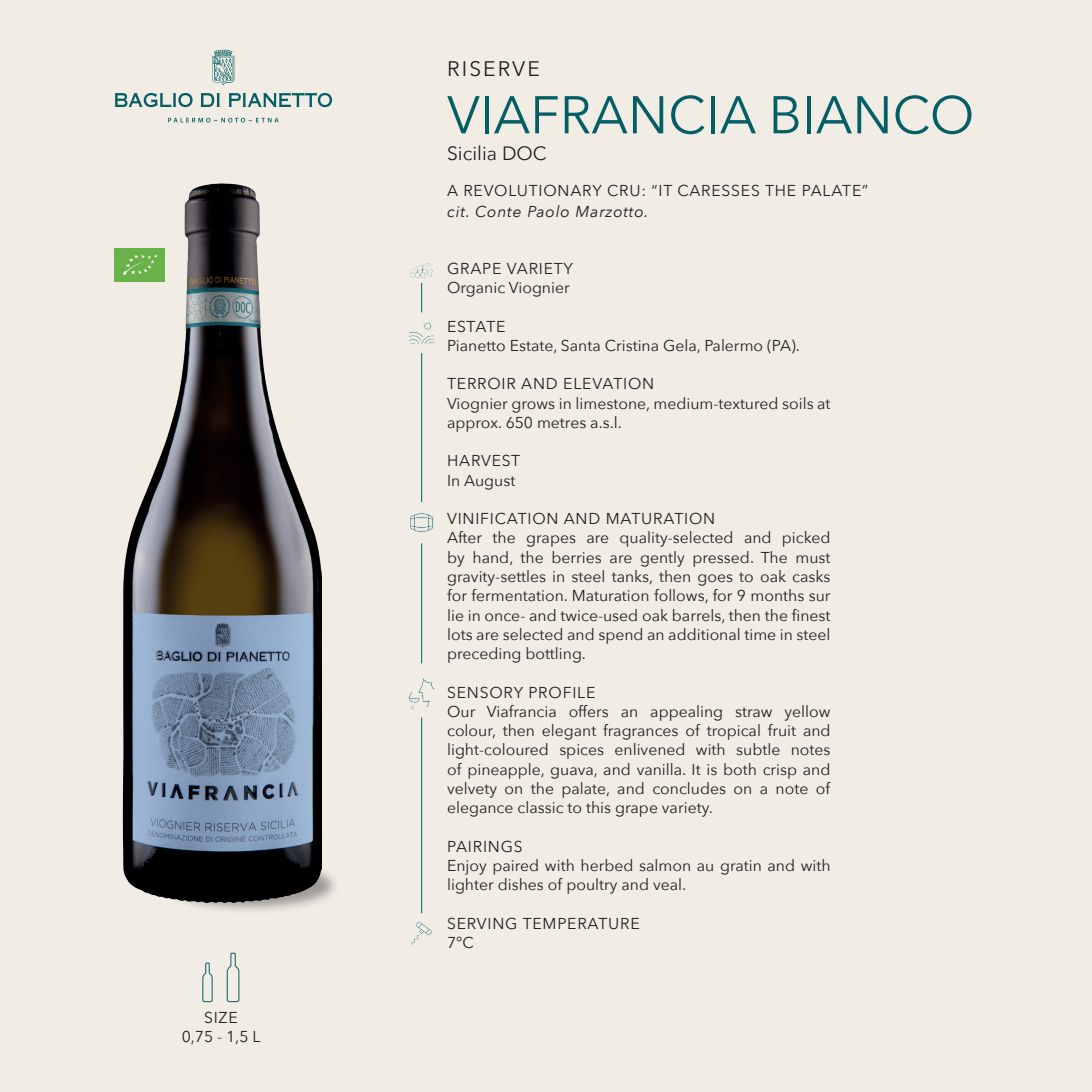
<style>
.page{position:relative;width:1092px;height:1092px;background:#fff}
.page>*{position:absolute;margin:0;border:0;box-sizing:border-box;transform-origin:0 0}
.t1{font:52.5px "Avenir Next";color:#045e65}
.t2{font:21px "Avenir Next";letter-spacing:.1em;color:#231f20}
.t3{font:19.25px "Avenir Next";color:#231f20}
.t4{font:15.75px/19.2px "Avenir Next";color:#231f20}
.t5{font:15.75px/19.2px "Avenir Next";letter-spacing:.05em;color:#231f20}
.t6{font:italic 15.75px "Avenir Next";letter-spacing:.05em;color:#231f20}
</style>
<div class="page">
<div style="left:0;top:0;width:1091px;height:1091px;background:#f1ece4"></div>
<svg style="left:202px;top:962px;width:11px;height:40px"></svg>
<svg style="left:226px;top:952px;width:14px;height:50px"></svg>
<div style="left:160px;top:855px;width:180px;height:59px;background:#231f20;opacity:.75"></div>
<svg style="left:212px;top:50px;width:22px;height:35px"></svg>
<svg style="left:115px;top:93px;width:217px;height:14px"></svg>
<svg style="left:168px;top:118px;width:110px;height:4px"></svg>
<svg style="left:411px;top:922px;width:21px;height:23px"></svg>
<svg style="left:408px;top:322px;width:26px;height:22px"></svg>
<hr style="left:421px;top:353px;width:1px;height:149px;background:#045e65">
<hr style="left:421px;top:543px;width:1px;height:120px;background:#045e65">
<hr style="left:421px;top:717px;width:1px;height:196px;background:#045e65">
<svg style="left:410px;top:513px;width:24px;height:20px"></svg>
<svg style="left:408px;top:677px;width:27px;height:32px"></svg>
<img style="left:120px;top:184px;width:201px;height:718px">
<svg style="left:409px;top:262px;width:24px;height:50px"></svg>
<div style="left:115px;top:248px;width:50px;height:33px;background:#69b149"></div>
<svg style="left:122px;top:254px;width:36px;height:22px"></svg>
<p class="t4" style="left:182px;top:1007px;width:80px;text-align:center">SIZE<br>0,75 - 1,5 L</p>
<h2 class="t2" style="left:447px;top:51px;width:94px">RISERVE</h2>
<h1 class="t1" style="left:447px;top:71px;width:528px">VIAFRANCIA BIANCO</h1>
<p class="t3" style="left:447px;top:137px;width:101px">Sicilia DOC</p>
<p class="t5" style="left:447px;top:180px;width:422px">A REVOLUTIONARY CRU: “IT CARESSES THE PALATE”</p>
<p class="t6" style="left:447px;top:198px;width:203px">cit. Conte Paolo Marzotto.</p>
<p class="t4" style="left:447px;top:258px;width:127px">GRAPE VARIETY<br>Organic Viognier</p>
<p class="t4" style="left:447px;top:316px;width:354px">ESTATE<br>Pianetto Estate, Santa Cristina Gela, Palermo (PA).</p>
<p class="t4" style="left:447px;top:373px;width:385px">TERROIR AND ELEVATION<br>Viognier grows in limestone, medium-textured soils at approx. 650 metres a.s.l.</p>
<p class="t4" style="left:447px;top:450px;width:75px">HARVEST<br>In August</p>
<p class="t4" style="left:447px;top:508px;width:385px">VINIFICATION AND MATURATION<br>After the grapes are quality-selected and picked by hand, the berries are gently pressed. The must gravity-settles in steel tanks, then goes to oak casks for fermentation. Maturation follows, for 9 months sur lie in once- and twice-used oak barrels, then the finest lots are selected and spend an additional time in steel preceding bottling.</p>
<p class="t4" style="left:447px;top:681px;width:385px">SENSORY PROFILE<br>Our Viafrancia offers an appealing straw yellow colour, then elegant fragrances of tropical fruit and light-coloured spices enlivened with subtle notes of pineapple, guava, and vanilla. It is both crisp and velvety on the palate, and concludes on a note of elegance classic to this grape variety.</p>
<p class="t4" style="left:447px;top:835px;width:385px">PAIRINGS<br>Enjoy paired with herbed salmon au gratin and with lighter dishes of poultry and veal.</p>
<p class="t5" style="left:447px;top:912px;width:194px">SERVING TEMPERATURE<br>7°C</p>
</div>
